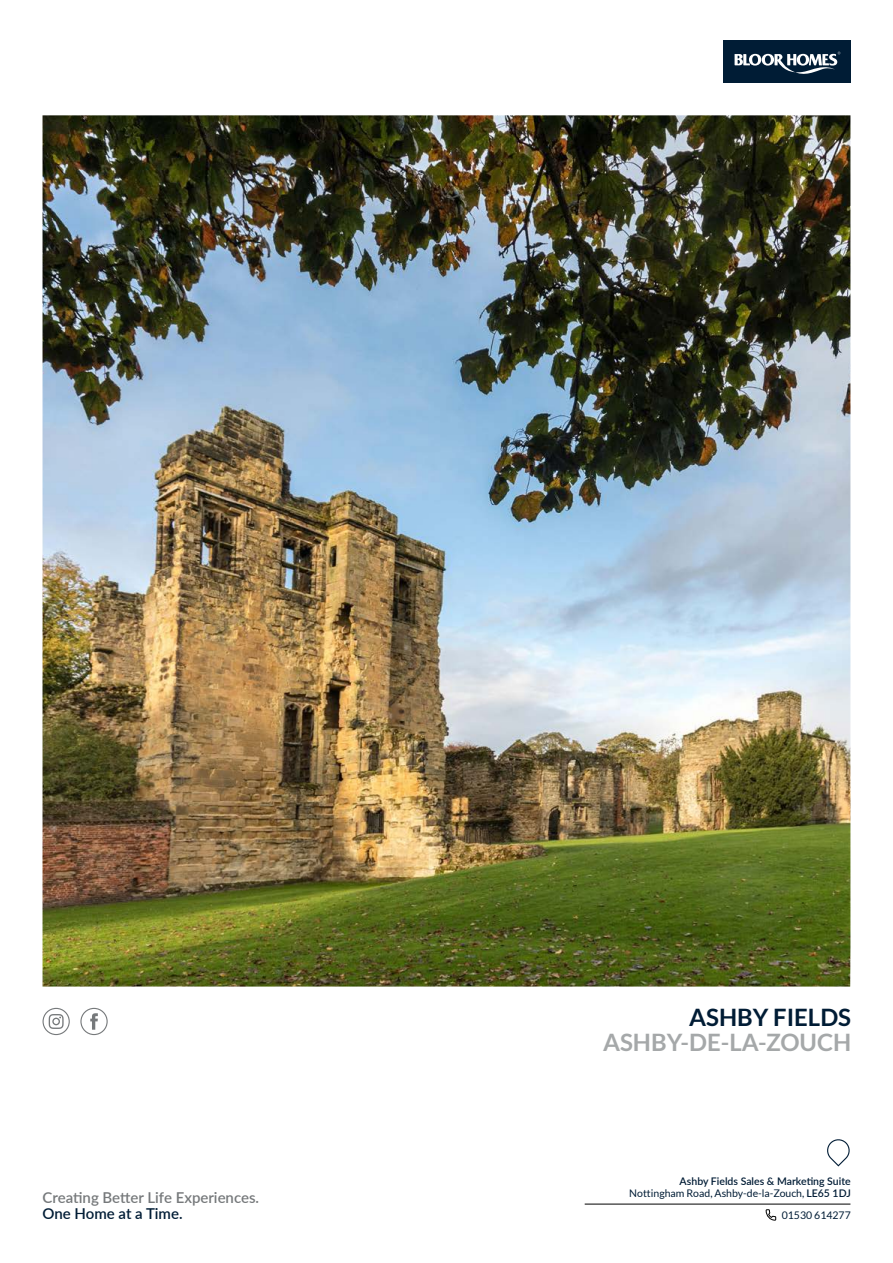
<style>
.page{position:relative;width:893px;height:1263px;background:#fff}
.page>*{position:absolute;margin:0;border:0;box-sizing:border-box;transform-origin:0 0}
.t1{font:700 24px "Lato";color:#a5a8a9}
.t2{font:700 24px "Lato";color:#001c35}
.t3{font:600 15px "Lato";color:#76797b}
.t4{font:600 15px "Lato";color:#001c35}
.t5{font:600 10.5px/12px "Lato";color:#001c35;text-align:right}
.t6{font:10.5px "Lato";color:#001c35}
.s1{font-weight:400}
</style>
<div class="page">
<img style="left:43px;top:115px;width:807px;height:871px">
<div style="left:723px;top:40px;width:127px;height:43px;background:#001c35"></div>
<svg style="left:735px;top:52px;width:105px;height:22px"></svg>
<div style="left:80px;top:1008px;width:28px;height:27px;border:1px solid #76797b;border-radius:13px"></div>
<svg style="left:90px;top:1013px;width:8px;height:17px"></svg>
<div style="left:43px;top:1008px;width:27px;height:27px;border:1px solid #76797b;border-radius:13px"></div>
<svg style="left:49px;top:1014px;width:15px;height:15px"></svg>
<hr style="left:585px;top:1204px;width:265px;height:1px;background:#000">
<svg style="left:827px;top:1139px;width:23px;height:28px"></svg>
<svg style="left:765px;top:1209px;width:11px;height:12px"></svg>
<h2 class="t3" style="left:43px;top:1187px;width:218px">Creating Better Life Experiences.</h2>
<h2 class="t4" style="left:43px;top:1202px;width:142px">One Home at a Time.</h2>
<h1 class="t2" style="left:689px;top:1003px;width:163px">ASHBY FIELDS</h1>
<h1 class="t1" style="left:603px;top:1028px;width:250px">ASHBY-DE-LA-ZOUCH</h1>
<p class="t5" style="left:629px;top:1175px;width:223px">Ashby Fields Sales &amp; Marketing Suite<br><span class="s1">Nottingham Road, Ashby-de-la-Zouch,</span> LE65 1DJ</p>
<p class="t6" style="left:782px;top:1209px;width:71px">01530 614277</p>
</div>
